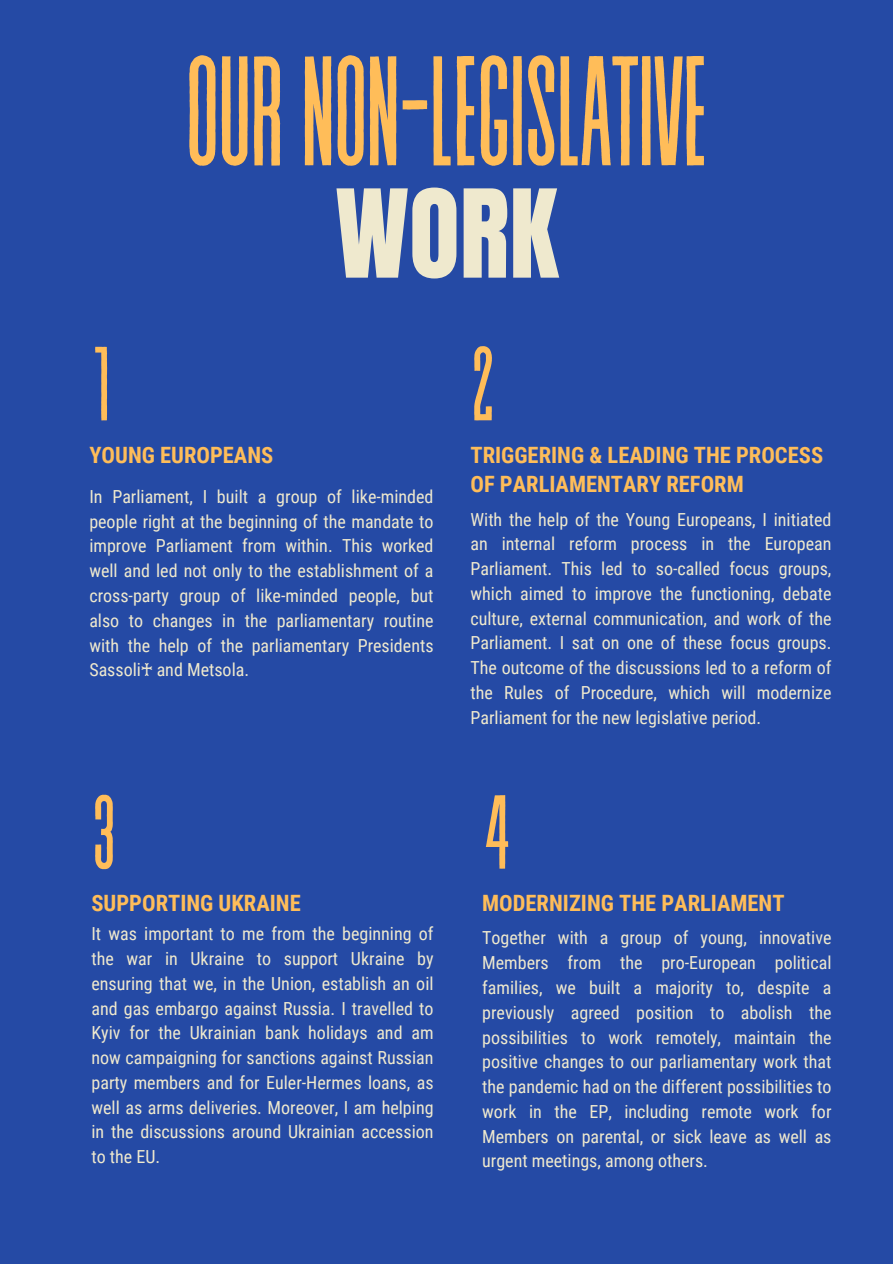
<style>
.page{position:relative;width:893px;height:1264px;background:#fff}
.page>*{position:absolute;margin:0;border:0;box-sizing:border-box;transform-origin:0 0}
.t1{font:155.55px "Revive 80 Tall";letter-spacing:-.03em;color:#ffbd59}
.t2{font:105px "Revive 80 Tall";color:#ffbd59}
.t3{font:103.95px "Anton";color:#efe9ce}
.t4{font:700 22.5px/29.2px "Roboto Condensed";color:#ffbd59}
.t5{font:18px/24.8px "Roboto Condensed";color:#efe9ce;text-align:justify}
.s1{font-family:"Free Serif"}
</style>
<div class="page">
<div style="left:0;top:0;width:892px;height:1263px;background:#254aa5"></div>
<h1 class="t1" style="left:184px;top:32px;width:527px">OUR NON-LEGISLATIVE</h1>
<h2 class="t2" style="left:91px;top:331px;width:21px">1</h2>
<h3 class="t3" style="left:335px;top:181px;width:225px">WORK</h3>
<h2 class="t2" style="left:470px;top:331px;width:27px">2</h2>
<p class="t4" style="left:89px;top:439px;width:185px">YOUNG EUROPEANS</p>
<p class="t5" style="left:89px;top:483px;width:346px">In Parliament, I built a group of like-minded people right at the beginning of the mandate to improve Parliament from within. This worked well and led not only to the establishment of a cross-party group of like-minded people, but also to changes in the parliamentary routine with the help of the parliamentary Presidents Sassoli<span class="s1">♰</span> and Metsola.</p>
<h2 class="t2" style="left:91px;top:779px;width:26px">3</h2>
<p class="t4" style="left:91px;top:887px;width:211px">SUPPORTING UKRAINE</p>
<p class="t5" style="left:91px;top:920px;width:343px">It was important to me from the beginning of the war in Ukraine to support Ukraine by ensuring that we, in the Union, establish an oil and gas embargo against Russia. I travelled to Kyiv for the Ukrainian bank holidays and am now campaigning for sanctions against Russian party members and for Euler-Hermes loans, as well as arms deliveries. Moreover, I am helping in the discussions around Ukrainian accession to the EU.</p>
<p class="t4" style="left:470px;top:439px;width:354px">TRIGGERING &amp; LEADING THE PROCESS<br>OF PARLIAMENTARY REFORM</p>
<p class="t5" style="left:470px;top:506px;width:362px">With the help of the Young Europeans, I initiated an internal reform process in the European Parliament. This led to so-called focus groups, which aimed to improve the functioning, debate culture, external communication, and work of the Parliament. I sat on one of these focus groups.<br>The outcome of the discussions led to a reform of the Rules of Procedure, which will modernize Parliament for the new legislative period.</p>
<h2 class="t2" style="left:482px;top:779px;width:31px">4</h2>
<p class="t4" style="left:482px;top:887px;width:304px">MODERNIZING THE PARLIAMENT</p>
<p class="t5" style="left:482px;top:925px;width:351px">Together with a group of young, innovative Members from the pro-European political families, we built a majority to, despite a previously agreed position to abolish the possibilities to work remotely, maintain the positive changes to our parliamentary work that the pandemic had on the different possibilities to work in the EP, including remote work for Members on parental, or sick leave as well as urgent meetings, among others.</p>
</div>
